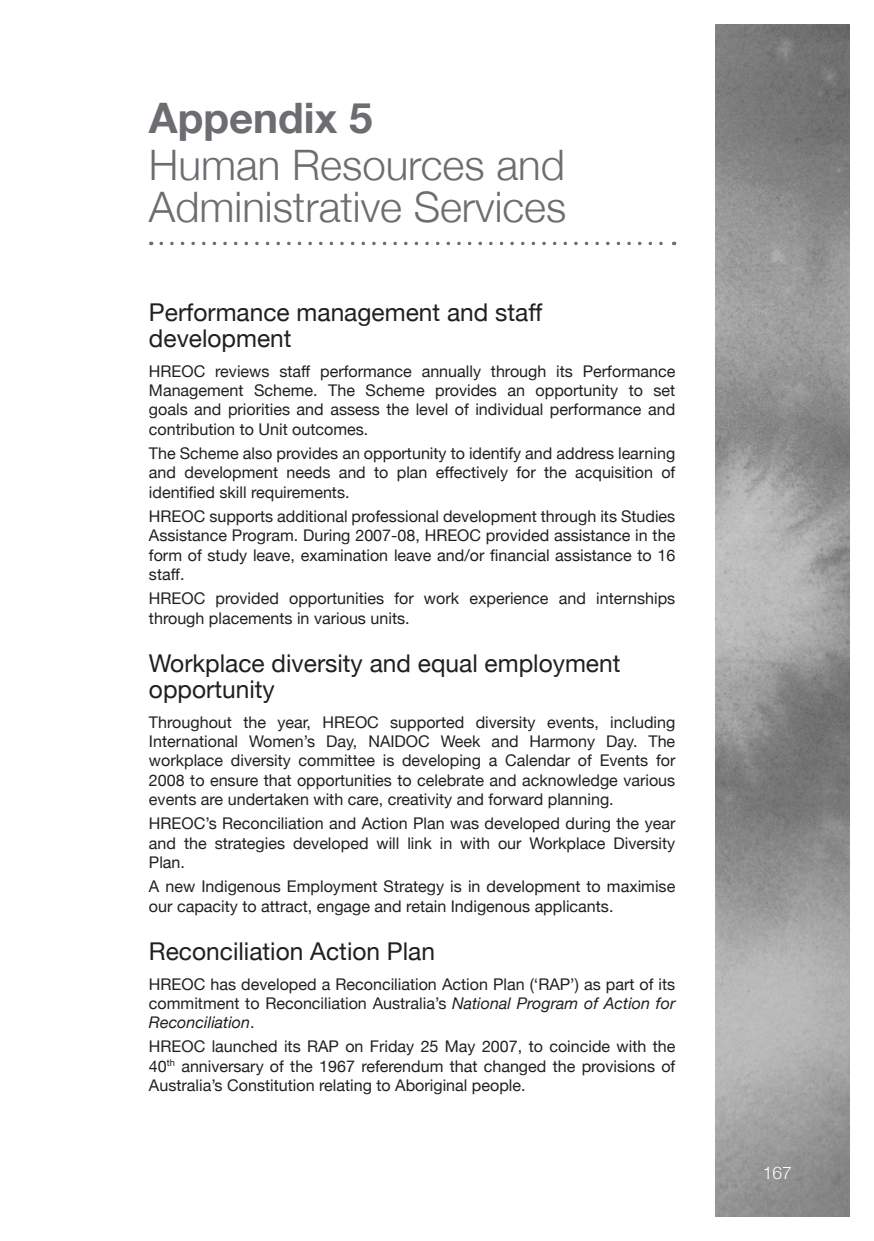
<style>
.page{position:relative;width:874px;height:1241px;background:#fff}
.page>*{position:absolute;margin:0;border:0;box-sizing:border-box;transform-origin:0 0}
.Level_A__Chapter{font:300 42px/42px "Helvetica Neue";color:#6c6d70}
.Level_A__Chapter-2{font:700 42px "Helvetica Neue";color:#6c6d70}
.Level_B__1_1{font:24.5px/26.2px "Helvetica Neue";color:#231f20}
.t1{font:300 17.5px "Helvetica Neue";color:#fff}
.Body__1{font:16.1px/19.2px "Helvetica Neue";color:#231f20;text-align:justify}
.s1{font-style:italic}
</style>
<div class="page">
<img style="left:715px;top:25px;width:133px;height:1190px">
<svg style="left:161px;top:242px;width:513px;height:3px"></svg>
<p class="Level_A__Chapter-2" style="left:149px;top:92px;width:225px">Appendix 5</p>
<p class="Level_A__Chapter" style="left:149px;top:143px;width:418px">Human Resources and<br>Administrative Services</p>
<p class="Level_B__1_1" style="left:149px;top:299px;width:395px">Performance management and staff development</p>
<p class="Body__1" style="left:149px;top:361px;width:527px">HREOC reviews staff performance annually through its Performance Management Scheme. The Scheme provides an opportunity to set goals and priorities and assess the level of individual performance and contribution to Unit outcomes.</p>
<p class="Body__1" style="left:149px;top:443px;width:527px">The Scheme also provides an opportunity to identify and address learning and development needs and to plan effectively for the acquisition of identified skill requirements.</p>
<p class="Body__1" style="left:149px;top:506px;width:527px">HREOC supports additional professional development through its Studies Assistance Program. During 2007-08, HREOC provided assistance in the form of study leave, examination leave and/or financial assistance to 16 staff.</p>
<p class="Body__1" style="left:149px;top:588px;width:527px">HREOC provided opportunities for work experience and internships through placements in various units.</p>
<p class="Level_B__1_1" style="left:149px;top:650px;width:473px">Workplace diversity and equal employment opportunity</p>
<p class="Body__1" style="left:149px;top:712px;width:527px">Throughout the year, HREOC supported diversity events, including International Women’s Day, NAIDOC Week and Harmony Day. The workplace diversity committee is developing a Calendar of Events for 2008 to ensure that opportunities to celebrate and acknowledge various events are undertaken with care, creativity and forward planning.</p>
<p class="Body__1" style="left:149px;top:813px;width:527px">HREOC’s Reconciliation and Action Plan was developed during the year and the strategies developed will link in with our Workplace Diversity Plan.</p>
<p class="Body__1" style="left:149px;top:876px;width:527px">A new Indigenous Employment Strategy is in development to maximise our capacity to attract, engage and retain Indigenous applicants.</p>
<p class="Level_B__1_1" style="left:149px;top:937px;width:287px">Reconciliation Action Plan</p>
<p class="Body__1" style="left:149px;top:973px;width:527px">HREOC has developed a Reconciliation Action Plan (‘RAP’) as part of its commitment to Reconciliation Australia’s <span class="s1">National Program of Action for Reconciliation</span>.</p>
<p class="Body__1" style="left:149px;top:1036px;width:527px">HREOC launched its RAP on Friday 25 May 2007, to coincide with the 40<sup>th</sup> anniversary of the 1967 referendum that changed the provisions of Australia’s Constitution relating to Aboriginal people.</p>
<p class="t1" style="left:762px;top:1161px;width:31px">167</p>
</div>
